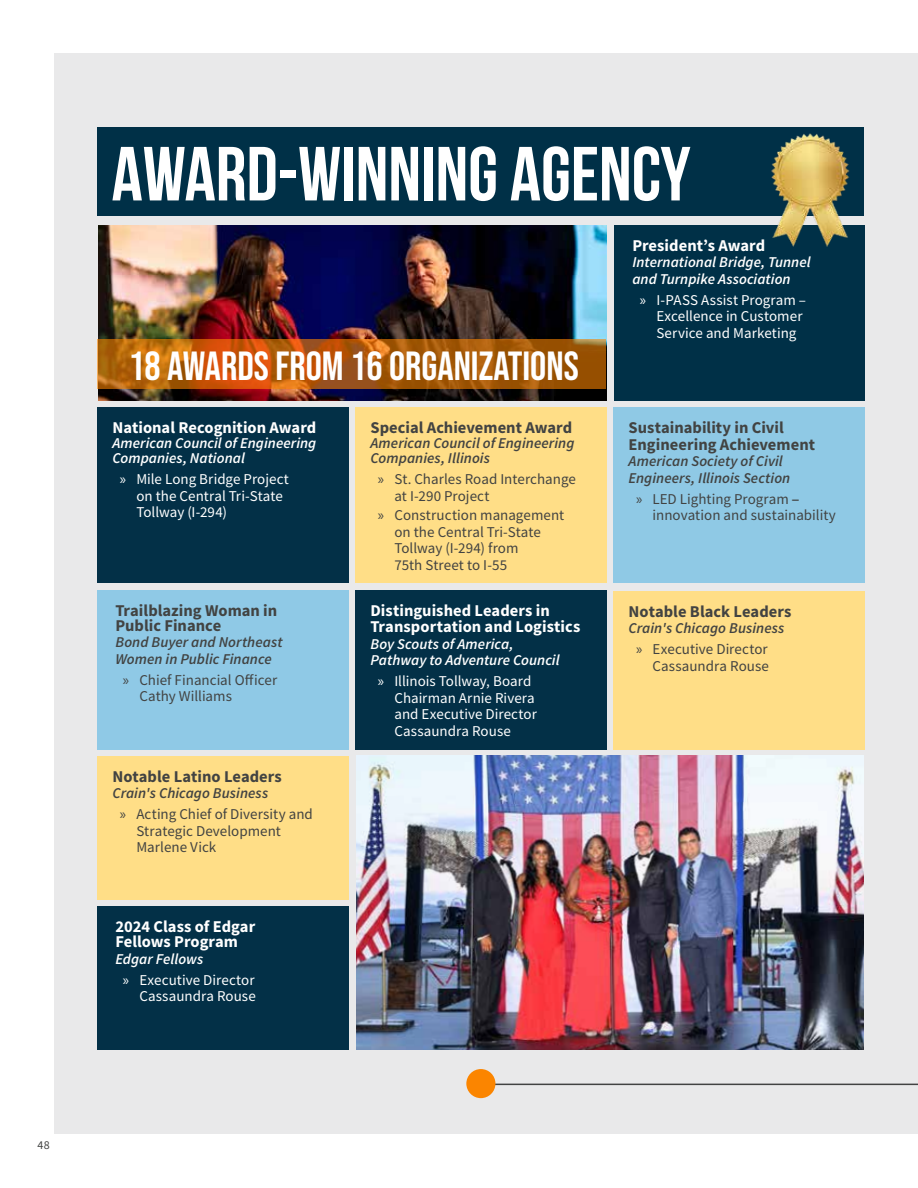
<style>
.page{position:relative;width:918px;height:1188px;background:#fff}
.page>*{position:absolute;margin:0;border:0;box-sizing:border-box;transform-origin:0 0}
.t1{font:700 76.5px "Bebas Neue";color:#fff}
.t2{font:40.5px "Bebas Neue";color:#fff}
.t3{font:700 16.5px/16.5px "Source Sans Pro";color:#424342}
.t4{font:700 16.5px/16.5px "Source Sans Pro";color:#fff}
.t5{font:15px/16.5px "Source Sans Pro";letter-spacing:.005em;color:#424342}
.t6{font:15px/16.5px "Source Sans Pro";letter-spacing:.005em;color:#fff}
.t7{font:italic 600 15px/16.5px "Source Sans Pro";letter-spacing:.005em;color:#424342}
.t8{font:italic 600 15px/16.5px "Source Sans Pro";letter-spacing:.005em;color:#fff}
.t9{font:12px "Source Sans Pro";color:#424342}
.s1{font-family:"Myriad Pro"}
.s2{font-weight:600;font-style:italic}
.s3{font-family:"Myriad Pro";font-weight:600}
.s4{font-family:"Myriad Pro";font-weight:400;font-style:normal}
.s5{font-weight:400;font-style:normal}
</style>
<div class="page">
<div style="left:54px;top:54px;width:864px;height:1080px;background:#e9e9ea"></div>
<div style="left:97px;top:127px;width:767px;height:89px;background:#003047"></div>
<div style="left:97px;top:407px;width:252px;height:176px;background:#033047"></div>
<div style="left:355px;top:407px;width:252px;height:176px;background:#ffde87"></div>
<div style="left:614px;top:407px;width:251px;height:176px;background:#8fc9e5"></div>
<div style="left:97px;top:756px;width:252px;height:144px;background:#ffde87"></div>
<hr style="left:481px;top:1084px;width:437px;height:1px;background:#424342">
<div style="left:466px;top:1069px;width:29px;height:29px;background:#fb8500;border-radius:50%"></div>
<div style="left:614px;top:225px;width:251px;height:176px;background:#003047"></div>
<img style="left:98px;top:225px;width:508px;height:176px">
<svg style="left:97px;top:340px;width:509px;height:49px;background:#b05a0a"></svg>
<img style="left:771px;top:133px;width:79px;height:114px">
<img style="left:356px;top:756px;width:508px;height:294px">
<div style="left:355px;top:590px;width:252px;height:159px;background:#033047"></div>
<div style="left:614px;top:591px;width:251px;height:158px;background:#ffde87"></div>
<div style="left:97px;top:590px;width:252px;height:159px;background:#8fc9e6"></div>
<div style="left:97px;top:906px;width:252px;height:144px;background:#033047"></div>
<p class="t9" style="left:37px;top:1137px;width:14px">48</p>
<h1 class="t1" style="left:112px;top:132px;width:581px">AWARD-WINNING AGENCY</h1>
<h2 class="t2" style="left:128px;top:343px;width:452px">18 AWARDS FROM 16 ORGANIZATIONS</h2>
<p class="t4" style="left:112px;top:419px;width:206px">National Recognition Award</p>
<p class="t8" style="left:112px;top:436px;width:205px;line-height:15px">American Council of Engineering<br>Companies, National</p>
<p class="t6" style="left:136px;top:471px;width:154px;text-indent:-16px"><span class="s1">»</span> Mile Long Bridge Project on the Central Tri-State<br>Tollway (I-294)</p>
<p class="t3" style="left:115px;top:603px;width:163px;line-height:15px">Trailblazing Woman in<br>Public Finance</p>
<p class="t7" style="left:115px;top:634px;width:169px">Bond Buyer and Northeast<br>Women in Public Finance</p>
<p class="t5" style="left:139px;top:671px;width:139px;text-indent:-16px"><span class="s1">»</span> Chief Financial Officer<br>Cathy Williams</p>
<p class="t3" style="left:112px;top:768px;width:171px">Notable Latino Leaders</p>
<p class="t5" style="left:120px;top:783px;width:195px;line-height:21px;text-indent:-8px"><span class="s2">Crain's Chicago Business<br></span><span class="s1">»</span> Acting Chief of Diversity and</p>
<p class="t5" style="left:136px;top:822px;width:146px">Strategic Development<br>Marlene Vick</p>
<p class="t4" style="left:115px;top:919px;width:141px;line-height:15px">2024 Class of Edgar<br>Fellows Program</p>
<p class="t6" style="left:123px;top:948px;width:133px;line-height:21px;text-indent:-8px"><span class="s2">Edgar Fellows<br></span><span class="s1">»</span> Executive Director</p>
<p class="t6" style="left:139px;top:988px;width:118px">Cassaundra Rouse</p>
<p class="t3" style="left:370px;top:419px;width:203px">Special Achievement Award</p>
<p class="t7" style="left:370px;top:436px;width:205px;line-height:15px">American Council of Engineering<br>Companies, Illinois</p>
<p class="t5" style="left:394px;top:471px;width:183px;text-indent:-16px"><span class="s1">»</span> St. Charles Road Interchange at I-290 Project</p>
<p class="t5" style="left:394px;top:507px;width:171px;text-indent:-17px"><span class="s1">»</span> Construction management on the Central Tri-State<br>Tollway (I-294) from<br>75th Street to I-55</p>
<p class="t4" style="left:370px;top:602px;width:212px">Distinguished Leaders in<br>Transportation and Logistics</p>
<p class="t8" style="left:370px;top:635px;width:191px">Boy Scouts of America,<br>Pathway to Adventure Council</p>
<p class="t6" style="left:394px;top:673px;width:144px;text-indent:-16px"><span class="s1">»</span> Illinois Tollway, Board<br>Chairman Arnie Rivera and Executive Director<br>Cassaundra Rouse</p>
<p class="t4" style="left:632px;top:237px;width:134px">President’s Award</p>
<p class="t8" style="left:632px;top:254px;width:180px">International Bridge, Tunnel and Turnpike Association</p>
<p class="t6" style="left:656px;top:292px;width:151px;text-indent:-16px"><span class="s1">»</span> I-PASS Assist Program –<br>Excellence in Customer<br>Service and Marketing</p>
<p class="t3" style="left:629px;top:419px;width:188px">Sustainability in Civil<br>Engineering Achievement</p>
<p class="t7" style="left:629px;top:453px;width:163px">American Society of Civil<br>Engineers, Illinois Section</p>
<p class="t5" style="left:653px;top:490px;width:185px;text-indent:-16px"><span class="s1">»</span> LED Lighting Program <span class="s3">– </span>innovation and sustainability</p>
<p class="t3" style="left:629px;top:603px;width:164px">Notable Black Leaders</p>
<p class="t7" style="left:636px;top:618px;width:150px;line-height:21px;text-indent:-8px">Crain's Chicago Business <span class="s4">»</span> <span class="s5">Executive Director</span></p>
<p class="t5" style="left:653px;top:657px;width:118px">Cassaundra Rouse</p>
</div>
